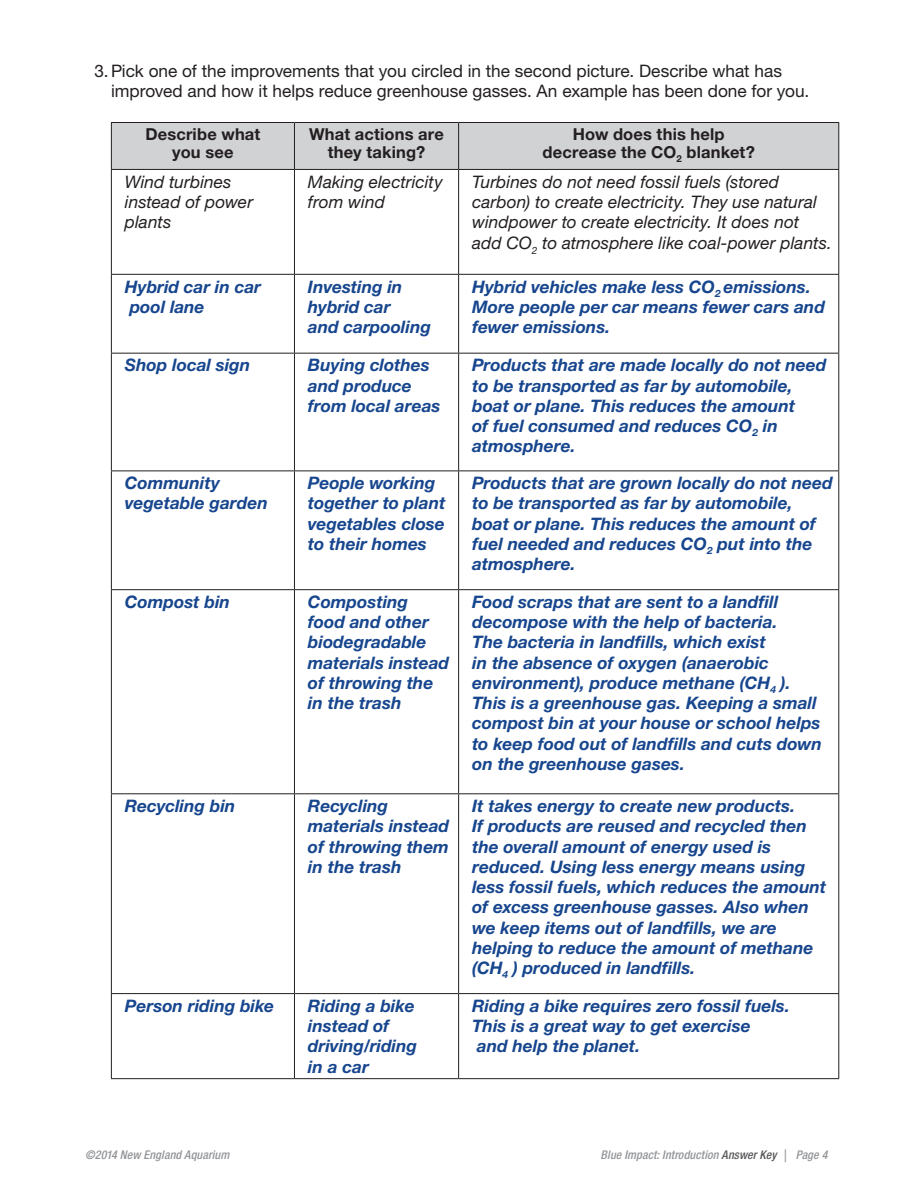
<style>
.page{position:relative;width:918px;height:1188px;background:#fff}
.page>*{position:absolute;margin:0;border:0;box-sizing:border-box;transform-origin:0 0}
.t1{font:italic 700 17.25px/20.2px "Helvetica Neue LT Std";color:#17468e}
.t2{font:italic 17.25px/20.2px "Helvetica Neue LT Std";color:#231f20}
.t3{font:17.25px/19.5px "Helvetica Neue LT Std";color:#231f20}
.t4{font:700 16.5px/18px "Helvetica Neue LT Std";letter-spacing:.01em;color:#231f20;text-align:center}
.t5{font:italic 500 condensed 12px "Helvetica Neue LT Std";letter-spacing:.01em;color:#939598}
.s1{color:#57585a}
</style>
<div class="page">
<div style="left:112px;top:123px;width:726px;height:46px;background:#d1d2d4"></div>
<hr style="left:111px;top:122px;width:183px;height:1px;background:#231f20">
<hr style="left:111px;top:123px;width:1px;height:46px;background:#231f20">
<hr style="left:459px;top:122px;width:380px;height:1px;background:#231f20">
<hr style="left:838px;top:123px;width:1px;height:46px;background:#231f20">
<hr style="left:111px;top:275px;width:1px;height:78px;background:#231f20">
<hr style="left:838px;top:275px;width:1px;height:78px;background:#231f20">
<hr style="left:111px;top:353px;width:183px;height:1px;background:#231f20">
<hr style="left:111px;top:354px;width:1px;height:117px;background:#231f20">
<hr style="left:459px;top:353px;width:380px;height:1px;background:#231f20">
<hr style="left:838px;top:354px;width:1px;height:117px;background:#231f20">
<hr style="left:111px;top:471px;width:183px;height:1px;background:#231f20">
<hr style="left:111px;top:471px;width:1px;height:118px;background:#231f20">
<hr style="left:459px;top:471px;width:380px;height:1px;background:#231f20">
<hr style="left:838px;top:471px;width:1px;height:118px;background:#231f20">
<hr style="left:111px;top:589px;width:183px;height:1px;background:#231f20">
<hr style="left:111px;top:590px;width:1px;height:203px;background:#231f20">
<hr style="left:459px;top:589px;width:380px;height:1px;background:#231f20">
<hr style="left:838px;top:590px;width:1px;height:203px;background:#231f20">
<hr style="left:111px;top:793px;width:183px;height:1px;background:#231f20">
<hr style="left:111px;top:794px;width:1px;height:199px;background:#231f20">
<hr style="left:459px;top:793px;width:380px;height:1px;background:#231f20">
<hr style="left:838px;top:794px;width:1px;height:199px;background:#231f20">
<hr style="left:111px;top:993px;width:183px;height:1px;background:#231f20">
<hr style="left:111px;top:994px;width:1px;height:84px;background:#231f20">
<hr style="left:459px;top:993px;width:380px;height:1px;background:#231f20">
<hr style="left:838px;top:994px;width:1px;height:84px;background:#231f20">
<hr style="left:111px;top:1078px;width:183px;height:1px;background:#231f20">
<hr style="left:459px;top:1078px;width:380px;height:1px;background:#231f20">
<hr style="left:294px;top:122px;width:165px;height:1px;background:#231f20">
<hr style="left:294px;top:123px;width:1px;height:46px;background:#231f20">
<hr style="left:458px;top:123px;width:1px;height:46px;background:#231f20">
<hr style="left:294px;top:170px;width:1px;height:104px;background:#231f20">
<hr style="left:458px;top:170px;width:1px;height:104px;background:#231f20">
<hr style="left:294px;top:275px;width:1px;height:78px;background:#231f20">
<hr style="left:458px;top:275px;width:1px;height:78px;background:#231f20">
<hr style="left:294px;top:353px;width:165px;height:1px;background:#231f20">
<hr style="left:294px;top:354px;width:1px;height:117px;background:#231f20">
<hr style="left:458px;top:354px;width:1px;height:117px;background:#231f20">
<hr style="left:294px;top:471px;width:165px;height:1px;background:#231f20">
<hr style="left:294px;top:471px;width:1px;height:118px;background:#231f20">
<hr style="left:458px;top:471px;width:1px;height:118px;background:#231f20">
<hr style="left:294px;top:589px;width:165px;height:1px;background:#231f20">
<hr style="left:294px;top:590px;width:1px;height:203px;background:#231f20">
<hr style="left:458px;top:590px;width:1px;height:203px;background:#231f20">
<hr style="left:294px;top:793px;width:165px;height:1px;background:#231f20">
<hr style="left:294px;top:794px;width:1px;height:199px;background:#231f20">
<hr style="left:458px;top:794px;width:1px;height:199px;background:#231f20">
<hr style="left:294px;top:993px;width:165px;height:1px;background:#231f20">
<hr style="left:294px;top:994px;width:1px;height:84px;background:#231f20">
<hr style="left:458px;top:994px;width:1px;height:84px;background:#231f20">
<hr style="left:294px;top:1078px;width:165px;height:1px;background:#231f20">
<hr style="left:111px;top:169px;width:183px;height:1px;background:#231f20">
<hr style="left:111px;top:170px;width:1px;height:104px;background:#231f20">
<hr style="left:294px;top:169px;width:165px;height:1px;background:#231f20">
<hr style="left:459px;top:169px;width:380px;height:1px;background:#231f20">
<hr style="left:838px;top:170px;width:1px;height:104px;background:#231f20">
<hr style="left:111px;top:274px;width:183px;height:1px;background:#231f20">
<hr style="left:294px;top:274px;width:165px;height:1px;background:#231f20">
<hr style="left:459px;top:274px;width:380px;height:1px;background:#231f20">
<p class="t3" style="left:111px;top:61px;width:700px;text-indent:-17px">3.Pick one of the improvements that you circled in the second picture. Describe what has improved and how it helps reduce greenhouse gasses. An example has been done for you.</p>
<p class="t4" style="left:145px;top:125px;width:117px">Describe what you see</p>
<p class="t4" style="left:309px;top:125px;width:137px">What actions are they taking?</p>
<p class="t4" style="left:543px;top:125px;width:214px">How does this help decrease the CO<sub>2</sub> blanket?</p>
<p class="t2" style="left:125px;top:171px;width:130px">Wind turbines instead of power plants</p>
<p class="t2" style="left:308px;top:171px;width:136px">Making electricity from wind</p>
<p class="t2" style="left:472px;top:171px;width:361px">Turbines do not need fossil fuels (stored carbon) to create electricity. They use natural windpower to create electricity. It does not add CO<sub>2</sub> to atmosphere like coal-power plants.</p>
<p class="t1" style="left:125px;top:276px;width:138px">Hybrid car in car pool lane</p>
<p class="t1" style="left:308px;top:276px;width:124px">Investing in hybrid car<br>and carpooling</p>
<p class="t1" style="left:472px;top:276px;width:354px">Hybrid vehicles make less CO<sub>2</sub> emissions.<br>More people per car means fewer cars and fewer emissions.</p>
<p class="t1" style="left:125px;top:355px;width:127px">Shop local sign</p>
<p class="t1" style="left:308px;top:355px;width:134px">Buying clothes and produce from local areas</p>
<p class="t1" style="left:472px;top:355px;width:356px">Products that are made locally do not need to be transported as far by automobile, boat or plane. This reduces the amount<br>of fuel consumed and reduces CO<sub>2</sub> in atmosphere.</p>
<p class="t1" style="left:125px;top:473px;width:145px">Community vegetable garden</p>
<p class="t1" style="left:308px;top:473px;width:139px">People working together to plant vegetables close to their homes</p>
<p class="t1" style="left:472px;top:473px;width:362px">Products that are grown locally do not need to be transported as far by automobile, boat or plane. This reduces the amount of fuel needed and reduces CO<sub>2</sub> put into the atmosphere.</p>
<p class="t1" style="left:125px;top:591px;width:107px">Compost bin</p>
<p class="t1" style="left:308px;top:591px;width:143px">Composting food and other biodegradable materials instead of throwing the in the trash</p>
<p class="t1" style="left:472px;top:591px;width:351px">Food scraps that are sent to a landfill decompose with the help of bacteria.<br>The bacteria in landfills, which exist<br>in the absence of oxygen (anaerobic environment), produce methane (CH<sub>4</sub> ).<br>This is a greenhouse gas. Keeping a small compost bin at your house or school helps to keep food out of landfills and cuts down on the greenhouse gases.</p>
<p class="t1" style="left:125px;top:795px;width:112px">Recycling bin</p>
<p class="t1" style="left:308px;top:795px;width:143px">Recycling materials instead of throwing them in the trash</p>
<p class="t1" style="left:472px;top:795px;width:356px">It takes energy to create new products.<br>If products are reused and recycled then the overall amount of energy used is reduced. Using less energy means using less fossil fuels, which reduces the amount of excess greenhouse gasses. Also when we keep items out of landfills, we are helping to reduce the amount of methane (CH<sub>4</sub> ) produced in landfills.</p>
<p class="t1" style="left:125px;top:995px;width:151px">Person riding bike</p>
<p class="t1" style="left:308px;top:995px;width:111px">Riding a bike instead of driving/riding in a car</p>
<p class="t1" style="left:472px;top:995px;width:319px">Riding a bike requires zero fossil fuels.<br>This is a great way to get exercise<br>and help the planet.</p>
<p class="t5" style="left:85px;top:1148px;width:146px">©2014 New England Aquarium</p>
<p class="t5" style="left:601px;top:1148px;width:228px">Blue Impact: Introduction <span class="s1">Answer Key</span> | Page 4</p>
</div>
